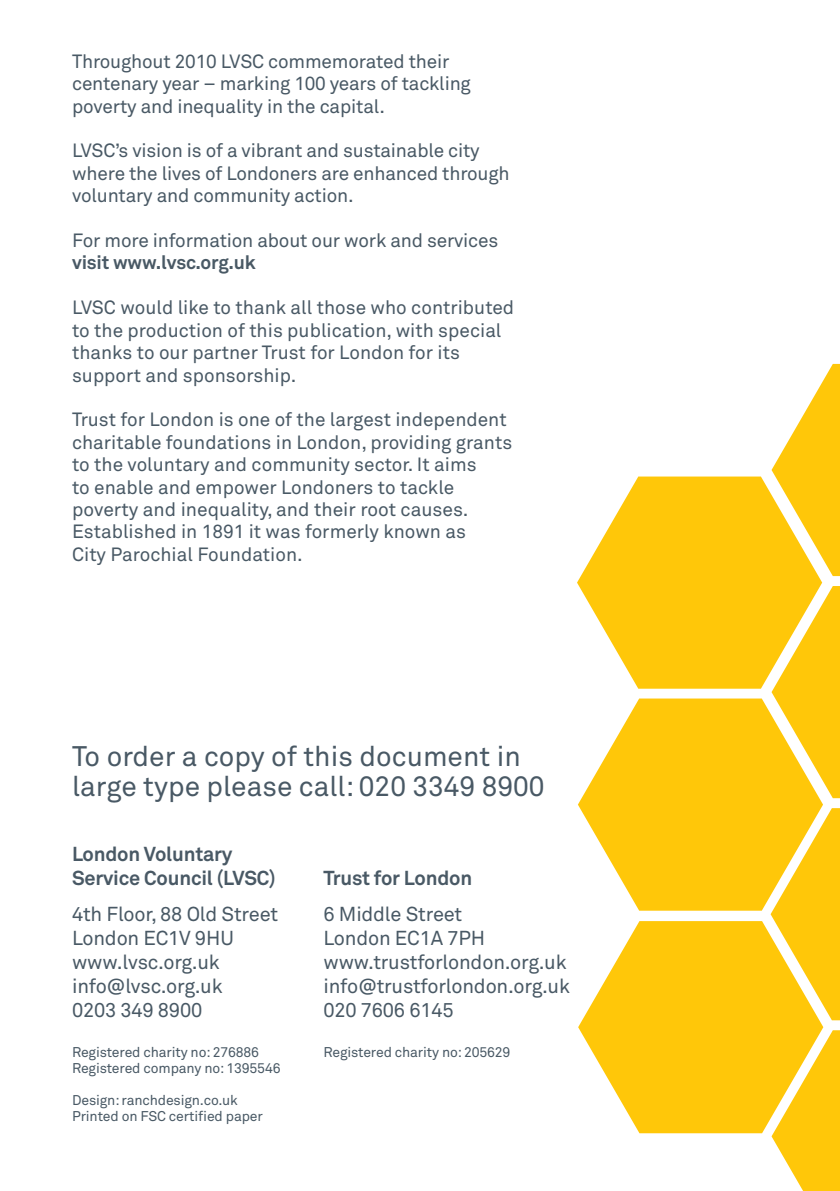
<style>
.page{position:relative;width:840px;height:1191px;background:#fff}
.page>*{position:absolute;margin:0;border:0;box-sizing:border-box;transform-origin:0 0}
.t1{font:28px/30px "Akkurat";color:#495965}
.t2{font:20px/24px "Akkurat";letter-spacing:-.01em;color:#495965}
.t3{font:700 20px/24px "Akkurat";letter-spacing:-.01em;color:#495965}
.t4{font:19px/22.4px "Akkurat";letter-spacing:-.005em;color:#495965}
.t5{font:700 19px "Akkurat";letter-spacing:-.01em;color:#495965}
.t6{font:14px/16px "Akkurat";letter-spacing:-.01em;color:#495965}
</style>
<div class="page">
<div style="left:771px;top:586px;width:68px;height:212px;background:#ffc709"></div>
<svg style="left:771px;top:1030px;width:68px;height:161px"></svg>
<svg style="left:771px;top:364px;width:68px;height:212px"></svg>
<div style="left:770px;top:808px;width:69px;height:212px;background:#ffc709"></div>
<svg style="left:577px;top:476px;width:244px;height:212px;fill:#ffc709"></svg>
<svg style="left:578px;top:698px;width:244px;height:212px;fill:#ffc709"></svg>
<svg style="left:578px;top:921px;width:244px;height:212px;fill:#ffc709"></svg>
<p class="t4" style="left:72px;top:50px;width:400px">Throughout 2010 LVSC commemorated their centenary year – marking 100 years of tackling poverty and inequality in the capital.</p>
<p class="t4" style="left:72px;top:139px;width:439px">LVSC’s vision is of a vibrant and sustainable city where the lives of Londoners are enhanced through voluntary and community action.</p>
<p class="t4" style="left:72px;top:229px;width:427px">For more information about our work and services</p>
<p class="t5" style="left:72px;top:251px;width:185px">visit www.lvsc.org.uk</p>
<p class="t4" style="left:72px;top:296px;width:443px">LVSC would like to thank all those who contributed to the production of this publication, with special thanks to our partner Trust for London for its support and sponsorship.</p>
<p class="t4" style="left:72px;top:408px;width:441px">Trust for London is one of the largest independent charitable foundations in London, providing grants to the voluntary and community sector. It aims<br>to enable and empower Londoners to tackle poverty and inequality, and their root causes.<br>Established in 1891 it was formerly known as<br>City Parochial Foundation.</p>
<h1 class="t1" style="left:72px;top:740px;width:473px">To order a copy of this document in large type please call: 020 3349 8900</h1>
<p class="t3" style="left:72px;top:841px;width:205px">London Voluntary<br>Service Council (LVSC)</p>
<p class="t2" style="left:72px;top:901px;width:207px">4th Floor, 88 Old Street<br>London EC1V 9HU www.lvsc.org.uk info@lvsc.org.uk<br>0203 349 8900</p>
<p class="t6" style="left:72px;top:1043px;width:210px">Registered charity no: 276886<br>Registered company no: 1395546</p>
<p class="t6" style="left:72px;top:1091px;width:192px">Design: ranchdesign.co.uk<br>Printed on FSC certified paper</p>
<p class="t3" style="left:323px;top:865px;width:150px">Trust for London</p>
<p class="t2" style="left:323px;top:901px;width:248px">6 Middle Street<br>London EC1A 7PH www.trustforlondon.org.uk info@trustforlondon.org.uk<br>020 7606 6145</p>
<p class="t6" style="left:323px;top:1043px;width:188px">Registered charity no: 205629</p>
</div>
